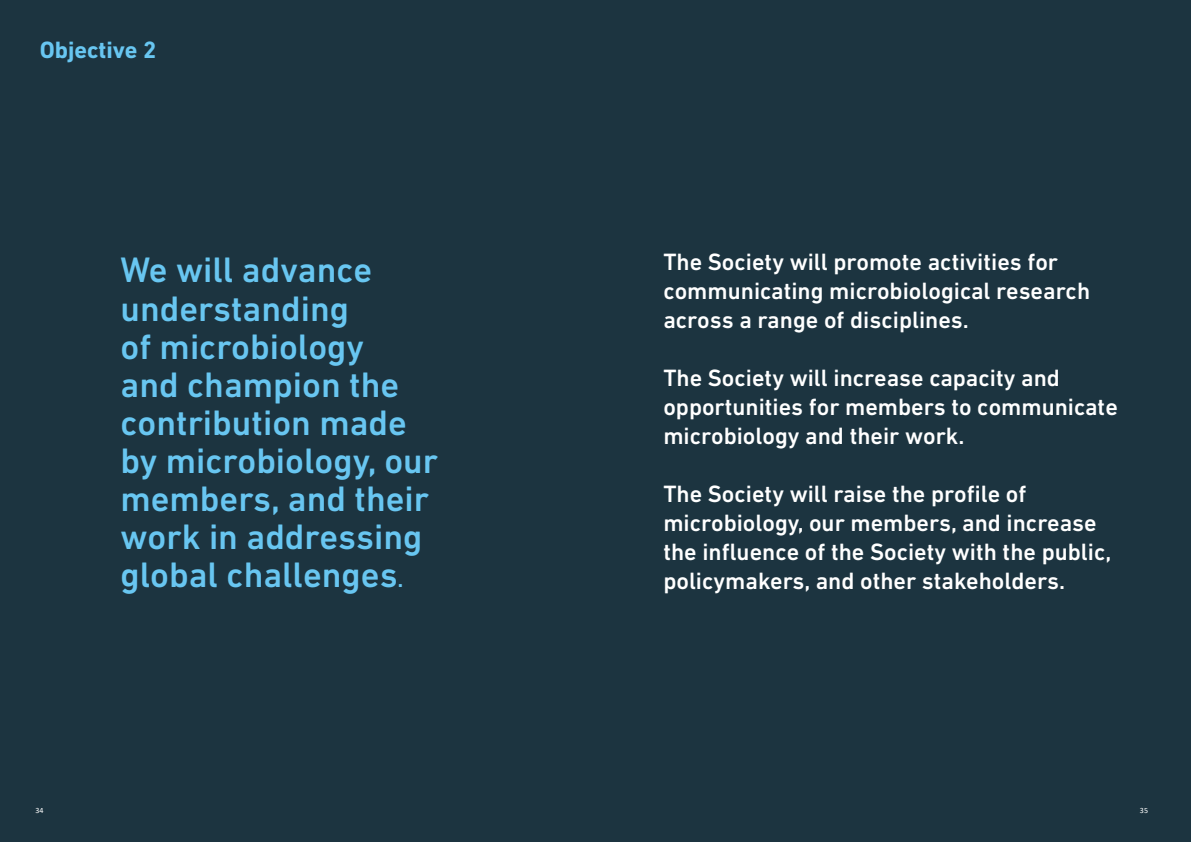
<style>
.page{position:relative;width:1191px;height:842px;background:#1c3440}
.page>*{position:absolute;margin:0;border:0;box-sizing:border-box;transform-origin:0 0}
.t1{font:500 36px/38px "DIN Next LT Pro";color:#68c6f1}
.t2{font:500 24px/29px "DIN Next LT Pro";color:#fff}
.t3{font:700 24px "DIN Next LT Pro";color:#68c6f1}
.t4{font:8px "Calibri";color:#fff}
.s1{font-size:24px}
</style>
<div class="page">
<p class="t3" style="left:40px;top:35px;width:118px">Objective 2</p>
<h1 class="t1" style="left:120px;top:251px;width:319px">We will advance understanding<br>of microbiology<br>and champion the contribution made by microbiology, our members, and their work in addressing global challenges<span class="s1">.</span></h1>
<p class="t2" style="left:663px;top:248px;width:428px">The Society will promote activities for communicating microbiological research across a range of disciplines.</p>
<p class="t2" style="left:663px;top:364px;width:456px">The Society will increase capacity and opportunities for members to communicate microbiology and their work.</p>
<p class="t2" style="left:663px;top:480px;width:449px">The Society will raise the profile of microbiology, our members, and increase the influence of the Society with the public, policymakers, and other stakeholders.</p>
<p class="t4" style="left:36px;top:805px;width:10px">34</p>
<p class="t4" style="left:1140px;top:805px;width:10px">35</p>
</div>
